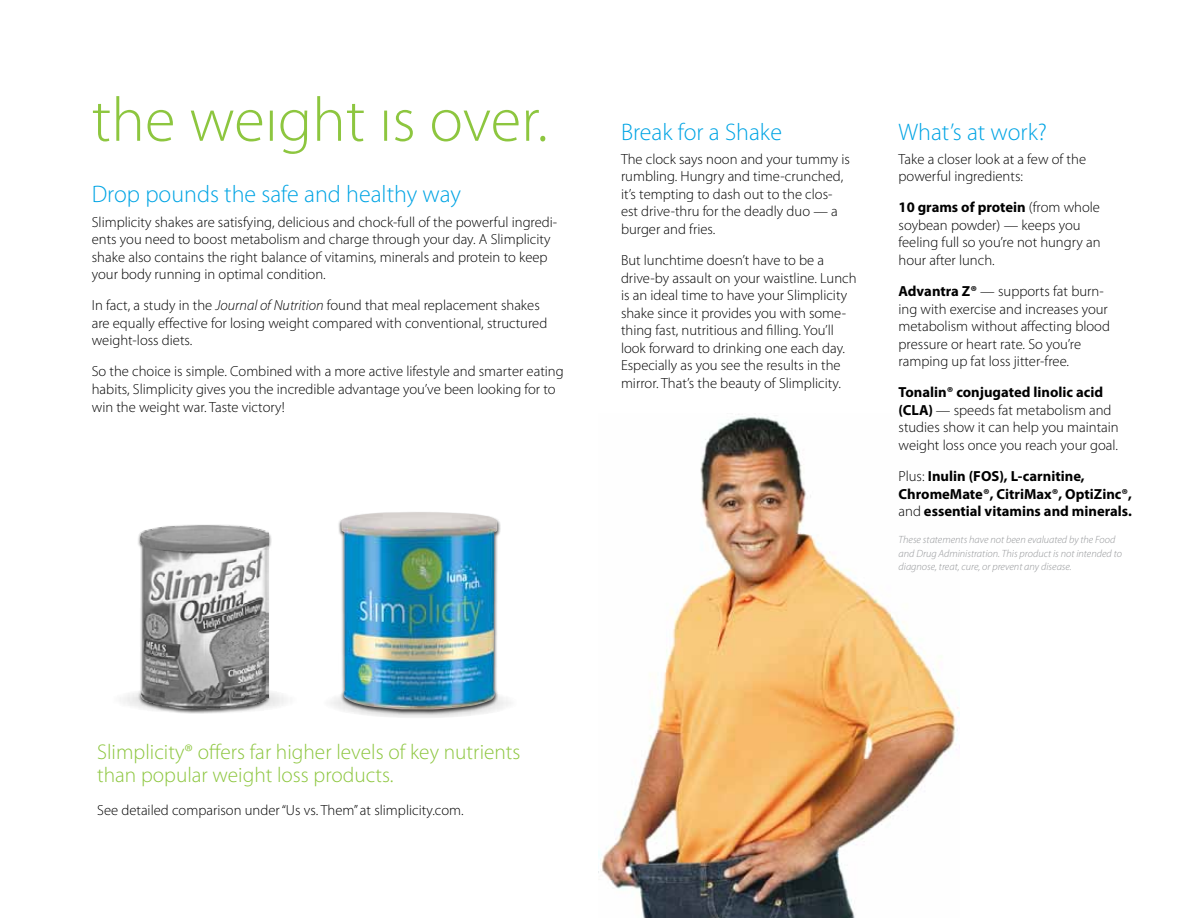
<style>
.page{position:relative;width:1188px;height:918px;background:#fff}
.page>*{position:absolute;margin:0;border:0;box-sizing:border-box;transform-origin:0 0}
.t1{font:300 24px "Myriad Pro";color:#00a4e4}
.t2{font:300 21.3px/23.7px "Myriad Pro";color:#8dc63f}
.t3{font:300 14.7px/17.5px "Myriad Pro";color:#000}
.t4{font:700 14.7px/17.5px "Myriad Pro";color:#000}
.t5{font:italic 300 10.5px/13.5px "Myriad Pro";color:#939598}
.s1{font-style:italic}
.s2{font-weight:700}
.s3{font-weight:300}
</style>
<div class="page">
<img style="left:598px;top:414px;width:361px;height:504px">
<svg style="left:93px;top:96px;width:452px;height:58px"></svg>
<div style="left:110px;top:686px;width:189px;height:28px;background:#f7f7f7;border-radius:50%"></div>
<div style="left:321px;top:687px;width:198px;height:31px;background:#f7f7f7;border-radius:50%"></div>
<div style="left:338px;top:511px;width:163px;height:205px;background:#000;opacity:.75"></div>
<img style="left:341px;top:512px;width:157px;height:198px">
<div style="left:137px;top:524px;width:136px;height:190px;background:#000;opacity:.75"></div>
<img style="left:140px;top:525px;width:128px;height:184px">
<h1 class="t1" style="left:92px;top:180px;width:371px">Drop pounds the safe and healthy way</h1>
<p class="t3" style="left:92px;top:213px;width:467px">Slimplicity shakes are satisfying, delicious and chock-full of the powerful ingredi&shy;ents you need to boost metabolism and charge through your day. A Slimplicity shake also contains the right balance of vitamins, minerals and protein to keep your body running in optimal condition.</p>
<p class="t3" style="left:92px;top:297px;width:457px">In fact, a study in the <span class="s1">Journal of Nutrition</span> found that meal replacement shakes are equally effective for losing weight compared with conventional, structured weight-loss diets.</p>
<p class="t3" style="left:92px;top:363px;width:473px">So the choice is simple. Combined with a more active lifestyle and smarter eating habits, Slimplicity gives you the incredible advantage you’ve been looking for to win the weight war. Taste victory!</p>
<h1 class="t1" style="left:621px;top:117px;width:163px">Break for a Shake</h1>
<p class="t3" style="left:621px;top:150px;width:231px">The clock says noon and your tummy is rumbling. Hungry and time-crunched, it’s tempting to dash out to the clos&shy;est drive-thru for the deadly duo — a burger and fries.</p>
<p class="t3" style="left:621px;top:251px;width:237px">But lunchtime doesn’t have to be a drive-by assault on your waistline. Lunch is an ideal time to have your Slimplicity shake since it provides you with some&shy;thing fast, nutritious and filling. You’ll look forward to drinking one each day.<br>Especially as you see the results in the mirror. That’s the beauty of Slimplicity.</p>
<h1 class="t1" style="left:899px;top:117px;width:150px">What’s at work?</h1>
<p class="t3" style="left:899px;top:150px;width:189px">Take a closer look at a few of the powerful ingredients:</p>
<p class="t3" style="left:899px;top:199px;width:203px"><span class="s2">10 grams of protein</span> (from whole soybean powder) — keeps you feeling full so you’re not hungry an hour after lunch.</p>
<p class="t3" style="left:899px;top:282px;width:213px"><span class="s2">Advantra Z®</span> — supports fat burn&shy;ing with exercise and increases your metabolism without affecting blood pressure or heart rate. So you’re ramping up fat loss jitter-free.</p>
<p class="t3" style="left:899px;top:384px;width:222px"><span class="s2">Tonalin® conjugated linolic acid (CLA)</span> — speeds fat metabolism and studies show it can help you maintain weight loss once you reach your goal.</p>
<p class="t4" style="left:899px;top:467px;width:235px"><span class="s3">Plus:</span> Inulin (FOS), L-carnitine,<br>ChromeMate®, CitriMax®, OptiZinc®, <span class="s3">and</span> essential vitamins and minerals.</p>
<p class="t5" style="left:899px;top:533px;width:225px">These statements have not been evaluated by the Food and Drug Administration. This product is not intended to diagnose, treat, cure, or prevent any disease.</p>
<h2 class="t2" style="left:97px;top:739px;width:425px">Slimplicity® offers far higher levels of key nutrients than popular weight loss products.</h2>
<p class="t3" style="left:97px;top:801px;width:368px">See detailed comparison under “Us vs. Them” at slimplicity.com.</p>
</div>
